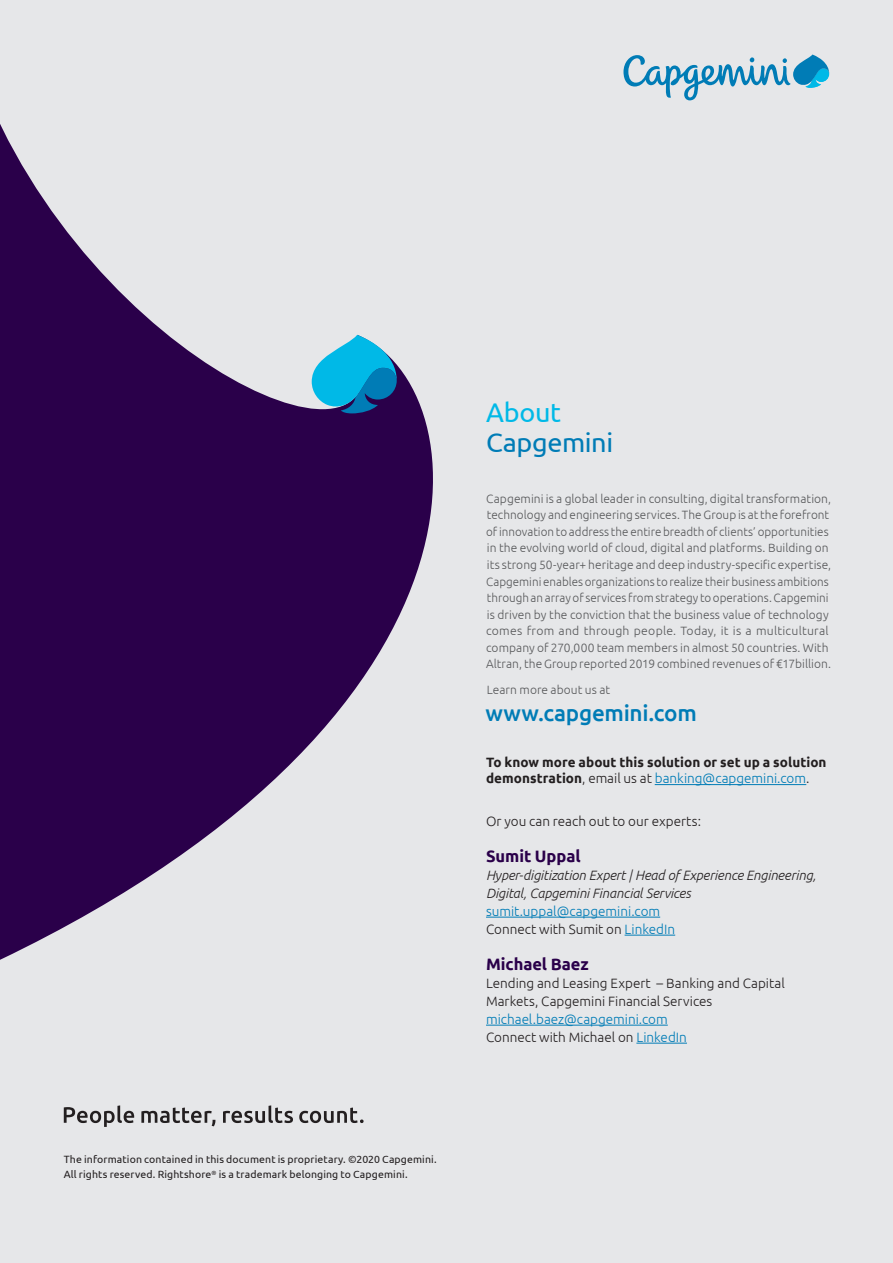
<style>
.page{position:relative;width:893px;height:1263px;background:#e6e7e9}
.page>*{position:absolute;margin:0;border:0;box-sizing:border-box;transform-origin:0 0}
.t1{font:27px "Ubuntu";letter-spacing:-.015em;color:#007cb6}
.t2{font:27px "Ubuntu";letter-spacing:-.01em;color:#00b9e7}
.t3{font:500 22.5px "Ubuntu";letter-spacing:-.015em;color:#007cb6}
.t4{font:700 16.5px "Ubuntu";letter-spacing:-.005em;color:#2a004a}
.t5{font:300 13.5px/18px "Ubuntu";color:#007cb6}
.t6{font:300 13.5px/18px "Ubuntu";color:#231f20}
.t7{font:700 13.5px/16.5px "Ubuntu";letter-spacing:.005em;color:#231f20}
.t8{font:italic 300 13.5px/18px "Ubuntu";letter-spacing:-.01em;color:#231f20}
.t9{font:300 12px/16.5px "Ubuntu";letter-spacing:.005em;color:#57585a}
.t10{font:10.5px/15px "Ubuntu";letter-spacing:.01em;color:#231f20}
.s1{font-weight:300}
.s2{font-weight:300;color:#007cb6}
.s3{color:#231f20}
</style>
<div class="page">
<svg style="left:64px;top:1105px;width:70px;height:22px"></svg>
<svg style="left:141px;top:1107px;width:74px;height:19px"></svg>
<svg style="left:223px;top:1105px;width:70px;height:18px"></svg>
<svg style="left:299px;top:1107px;width:65px;height:16px"></svg>
<svg style="left:0;top:124px;width:513px;height:836px"></svg>
<svg style="left:312px;top:335px;width:85px;height:78px"></svg>
<hr style="left:655px;top:784px;width:151px;height:1px;background:#007cb6">
<hr style="left:486px;top:917px;width:174px;height:1px;background:#007cb6">
<hr style="left:625px;top:935px;width:50px;height:1px;background:#007cb6">
<hr style="left:486px;top:1025px;width:182px;height:1px;background:#007cb6">
<hr style="left:636px;top:1043px;width:51px;height:1px;background:#007cb6">
<svg style="left:623px;top:55px;width:206px;height:46px"></svg>
<p class="t10" style="left:64px;top:1152px;width:374px">The information contained in this document is proprietary. ©2020 Capgemini.<br>All rights reserved. Rightshore<sup>®</sup> is a trademark belonging to Capgemini.</p>
<h1 class="t2" style="left:486px;top:396px;width:77px">About</h1>
<h1 class="t1" style="left:486px;top:426px;width:129px">Capgemini</h1>
<p class="t9" style="left:486px;top:490px;width:347px">Capgemini is a global leader in consulting, digital transformation, technology and engineering services. The Group is at the forefront of innovation to address the entire breadth of clients’ opportunities in the evolving world of cloud, digital and platforms. Building on its strong 50-year+ heritage and deep industry-specific expertise, Capgemini enables organizations to realize their business ambitions through an array of services from strategy to operations. Capgemini is driven by the conviction that the business value of technology comes from and through people. Today, it is a multicultural company of 270,000 team members in almost 50 countries. With Altran, the Group reported 2019 combined revenues of €17billion.</p>
<p class="t9" style="left:487px;top:681px;width:125px">Learn more about us at</p>
<h2 class="t3" style="left:485px;top:698px;width:213px">www.capgemini.com</h2>
<p class="t7" style="left:486px;top:753px;width:342px">To know more about this solution or set up a solution demonstration<span class="s1">, email us at</span> <span class="s2">banking@capgemini.com</span><span class="s1">.</span></p>
<p class="t6" style="left:486px;top:811px;width:217px">Or you can reach out to our experts:</p>
<h3 class="t4" style="left:486px;top:846px;width:96px">Sumit Uppal</h3>
<p class="t8" style="left:486px;top:865px;width:331px">Hyper-digitization Expert | Head of Experience Engineering,<br>Digital, Capgemini Financial Services</p>
<p class="t5" style="left:486px;top:901px;width:191px">sumit.uppal@capgemini.com<br><span class="s3">Connect with Sumit on</span> LinkedIn</p>
<h3 class="t4" style="left:486px;top:954px;width:104px">Michael Baez</h3>
<p class="t6" style="left:486px;top:973px;width:300px">Lending and Leasing Expert – Banking and Capital<br>Markets, Capgemini Financial Services</p>
<p class="t5" style="left:486px;top:1009px;width:202px">michael.baez@capgemini.com<br><span class="s3">Connect with Michael on</span> LinkedIn</p>
</div>
